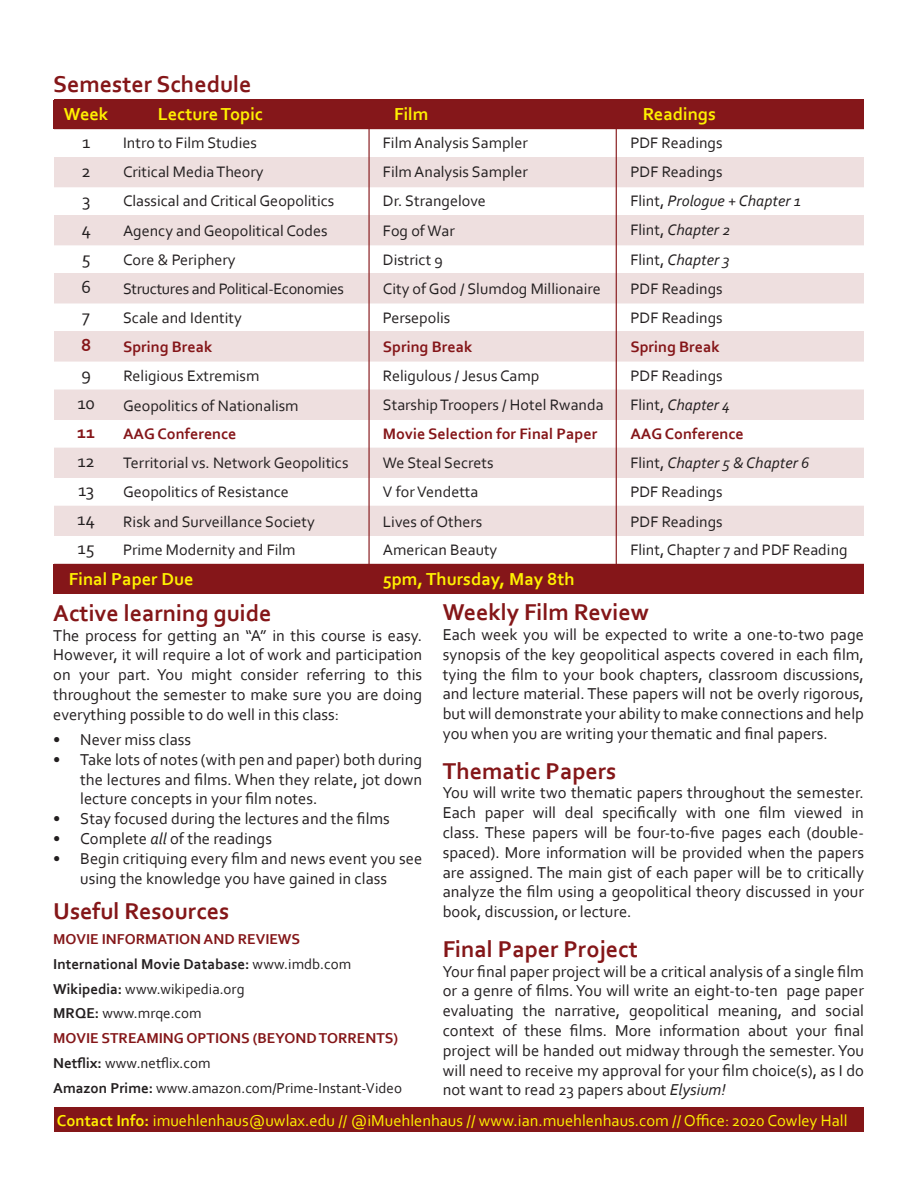
<style>
.page{position:relative;width:918px;height:1188px;background:#fff}
.page>*{position:absolute;margin:0;border:0;box-sizing:border-box;transform-origin:0 0}
.t1{font:700 24px "Corbel";color:#841618}
.t2{font:700 18.15px "Corbel";color:#fff101}
.t3{font:18.15px/29px "Corbel";color:#231f20}
.t4{font:16.5px/19.8px "Corbel";color:#231f20;text-align:justify}
.t5{font:16.5px "Corbel";color:#fff101}
.t6{font:15.9px "Corbel";color:#231f20}
.t7{font:italic 15.9px "Corbel";color:#231f20}
.t8{font:700 15.9px "Corbel";color:#851619}
.t9{font:15.9px "Corbel";letter-spacing:-.02em;color:#231f20}
.t10{font:15px "Corbel";color:#231f20}
.t11{font:700 15px "Corbel";color:#841618}
.t12{font:700 15px "Corbel";color:#231f20}
.s1{font-weight:700;color:#851619}
.s2{font-style:normal}
.s3{font-style:italic}
.s4{font-weight:400}
.s5{font-weight:700}
</style>
<div class="page">
<div style="left:54px;top:215px;width:810px;height:30px;background:#eedfdf"></div>
<div style="left:54px;top:273px;width:810px;height:30px;background:#eedfdf"></div>
<div style="left:54px;top:331px;width:810px;height:31px;background:#eedfdf"></div>
<div style="left:54px;top:390px;width:810px;height:30px;background:#eedfdf"></div>
<div style="left:54px;top:448px;width:810px;height:30px;background:#eedfdf"></div>
<div style="left:54px;top:506px;width:810px;height:30px;background:#eedfdf"></div>
<div style="left:54px;top:158px;width:810px;height:29px;background:#eedfdf"></div>
<div style="left:54px;top:564px;width:810px;height:29px;background:#851619"></div>
<div style="left:54px;top:564px;width:810px;height:30px;border:1px solid #851619"></div>
<hr style="left:616px;top:129px;width:1px;height:436px;background:#851619">
<hr style="left:368px;top:129px;width:2px;height:436px;background:#851619">
<div style="left:54px;top:100px;width:810px;height:29px;background:#85171a"></div>
<div style="left:54px;top:1108px;width:810px;height:24px;background:#841618"></div>
<p class="t1" style="left:53px;top:69px;width:200px">Semester Schedule</p>
<p class="t2" style="left:64px;top:102px;width:46px">Week</p>
<p class="t2" style="left:158px;top:102px;width:107px">Lecture Topic</p>
<p class="t2" style="left:394px;top:102px;width:36px">Film</p>
<p class="t2" style="left:643px;top:102px;width:75px">Readings</p>
<p class="t3" style="left:77px;top:127px;width:20px">1<br>2<br>3<br>4<br>5<br>6<br>7<br><span class="s1">8<br></span>9<br>10<br><span class="s1">11<br></span>12<br>13<br>14<br>15</p>
<p class="t6" style="left:123px;top:133px;width:136px">Intro to Film Studies</p>
<p class="t6" style="left:383px;top:133px;width:146px">Film Analysis Sampler</p>
<p class="t6" style="left:630px;top:133px;width:94px">PDF Readings</p>
<p class="t6" style="left:123px;top:162px;width:142px">Critical Media Theory</p>
<p class="t6" style="left:383px;top:162px;width:146px">Film Analysis Sampler</p>
<p class="t6" style="left:630px;top:162px;width:94px">PDF Readings</p>
<p class="t6" style="left:123px;top:191px;width:213px">Classical and Critical Geopolitics</p>
<p class="t6" style="left:383px;top:191px;width:104px">Dr. Strangelove</p>
<p class="t7" style="left:630px;top:191px;width:172px"><span class="s2">Flint,</span> Prologue + Chapter 1</p>
<p class="t6" style="left:123px;top:220px;width:206px">Agency and Geopolitical Codes</p>
<p class="t6" style="left:383px;top:220px;width:73px">Fog of War</p>
<p class="t7" style="left:630px;top:220px;width:102px"><span class="s2">Flint,</span> Chapter 2</p>
<p class="t6" style="left:123px;top:250px;width:114px">Core &amp; Periphery</p>
<p class="t6" style="left:383px;top:250px;width:62px">District 9</p>
<p class="t7" style="left:630px;top:250px;width:101px"><span class="s2">Flint,</span> Chapter 3</p>
<p class="t9" style="left:123px;top:278px;width:222px">Structures and Political-Economies</p>
<p class="t6" style="left:383px;top:278px;width:220px">City of God / Slumdog Millionaire</p>
<p class="t6" style="left:630px;top:278px;width:94px">PDF Readings</p>
<p class="t6" style="left:123px;top:308px;width:120px">Scale and Identity</p>
<p class="t6" style="left:383px;top:308px;width:69px">Persepolis</p>
<p class="t6" style="left:630px;top:308px;width:94px">PDF Readings</p>
<p class="t8" style="left:123px;top:337px;width:91px">Spring Break</p>
<p class="t8" style="left:383px;top:337px;width:91px">Spring Break</p>
<p class="t8" style="left:630px;top:337px;width:91px">Spring Break</p>
<p class="t6" style="left:123px;top:366px;width:138px">Religious Extremism</p>
<p class="t6" style="left:383px;top:366px;width:158px">Religulous / Jesus Camp</p>
<p class="t6" style="left:630px;top:366px;width:94px">PDF Readings</p>
<p class="t6" style="left:123px;top:395px;width:177px">Geopolitics of Nationalism</p>
<p class="t6" style="left:383px;top:395px;width:222px">Starship Troopers / Hotel Rwanda</p>
<p class="t7" style="left:630px;top:395px;width:102px"><span class="s2">Flint,</span> Chapter 4</p>
<p class="t8" style="left:123px;top:424px;width:115px">AAG Conference</p>
<p class="t8" style="left:383px;top:424px;width:216px">Movie Selection for Final Paper</p>
<p class="t8" style="left:630px;top:424px;width:115px">AAG Conference</p>
<p class="t6" style="left:123px;top:453px;width:227px">Territorial vs. Network Geopolitics</p>
<p class="t6" style="left:383px;top:453px;width:112px">We Steal Secrets</p>
<p class="t7" style="left:630px;top:453px;width:180px"><span class="s2">Flint,</span> Chapter 5 &amp; Chapter 6</p>
<p class="t6" style="left:123px;top:482px;width:167px">Geopolitics of Resistance</p>
<p class="t6" style="left:383px;top:482px;width:97px">V for Vendetta</p>
<p class="t6" style="left:630px;top:482px;width:94px">PDF Readings</p>
<p class="t6" style="left:123px;top:512px;width:193px">Risk and Surveillance Society</p>
<p class="t6" style="left:383px;top:512px;width:101px">Lives of Others</p>
<p class="t6" style="left:630px;top:512px;width:94px">PDF Readings</p>
<p class="t6" style="left:123px;top:540px;width:174px">Prime Modernity and Film</p>
<p class="t6" style="left:383px;top:540px;width:116px">American Beauty</p>
<p class="t6" style="left:630px;top:540px;width:219px">Flint, Chapter 7 and PDF Reading</p>
<p class="t2" style="left:69px;top:568px;width:126px">Final Paper Due</p>
<p class="t2" style="left:383px;top:568px;width:193px">5pm, Thursday, May 8th</p>
<p class="t1" style="left:53px;top:598px;width:220px">Active learning guide</p>
<p class="t4" style="left:53px;top:625px;width:371px">The process for getting an “A” in this course is easy.<br>However, it will require a lot of work and participation on your part. You might consider referring to this throughout the semester to make sure you are doing everything possible to do well in this class:</p>
<p class="t4" style="left:53px;top:729px;width:139px">• Never miss class</p>
<p class="t4" style="left:80px;top:749px;width:344px;text-indent:-27px">• Take lots of notes (with pen and paper) both during the lectures and films. When they relate, jot down lecture concepts in your film notes.</p>
<p class="t4" style="left:53px;top:808px;width:338px">• Stay focused during the lectures and the films</p>
<p class="t4" style="left:53px;top:828px;width:220px">• Complete <span class="s3">all</span> of the readings</p>
<p class="t4" style="left:53px;top:848px;width:371px;text-align:center">• Begin critiquing every film and news event you see using the knowledge you have gained in class</p>
<p class="t1" style="left:53px;top:896px;width:178px">Useful Resources</p>
<p class="t11" style="left:53px;top:930px;width:249px">MOVIE INFORMATION AND REVIEWS</p>
<p class="t12" style="left:53px;top:955px;width:299px">International Movie Database: <span class="s4">www.imdb.com</span></p>
<p class="t10" style="left:53px;top:979px;width:193px"><span class="s5">Wikipedia:</span> www.wikipedia.org</p>
<p class="t10" style="left:53px;top:1004px;width:150px"><span class="s5">MRQE:</span> www.mrqe.com</p>
<p class="t11" style="left:53px;top:1029px;width:346px">MOVIE STREAMING OPTIONS (BEYOND TORRENTS)</p>
<p class="t10" style="left:53px;top:1054px;width:159px"><span class="s5">Netflix:</span> www.netflix.com</p>
<p class="t10" style="left:53px;top:1078px;width:350px"><span class="s5">Amazon Prime:</span> www.amazon.com/Prime-Instant-Video</p>
<p class="t1" style="left:443px;top:597px;width:208px">Weekly Film Review</p>
<p class="t4" style="left:443px;top:624px;width:423px">Each week you will be expected to write a one-to-two page synopsis of the key geopolitical aspects covered in each film, tying the film to your book chapters, classroom discussions, and lecture material. These papers will not be overly rigorous, but will demonstrate your ability to make connections and help you when you are writing your thematic and final papers.</p>
<p class="t1" style="left:443px;top:756px;width:175px">Thematic Papers</p>
<p class="t4" style="left:443px;top:783px;width:423px">You will write two thematic papers throughout the semester.<br>Each paper will deal specifically with one film viewed in class. These papers will be four-to-five pages each (double&shy;spaced). More information will be provided when the papers are assigned. The main gist of each paper will be to critically analyze the film using a geopolitical theory discussed in your book, discussion, or lecture.</p>
<p class="t1" style="left:443px;top:934px;width:197px">Final Paper Project</p>
<p class="t4" style="left:443px;top:961px;width:423px">Your final paper project will be a critical analysis of a single film or a genre of films. You will write an eight-to-ten page paper evaluating the narrative, geopolitical meaning, and social context of these films. More information about your final project will be handed out midway through the semester. You will need to receive my approval for your film choice(s), as I do not want to read 23 papers about <span class="s3">Elysium!</span></p>
<p class="t5" style="left:57px;top:1110px;width:792px"><span class="s5">Contact Info:</span> imuehlenhaus@uwlax.edu // @iMuehlenhaus // www.ian.muehlenhaus.com // Office: 2020 Cowley Hall</p>
</div>
